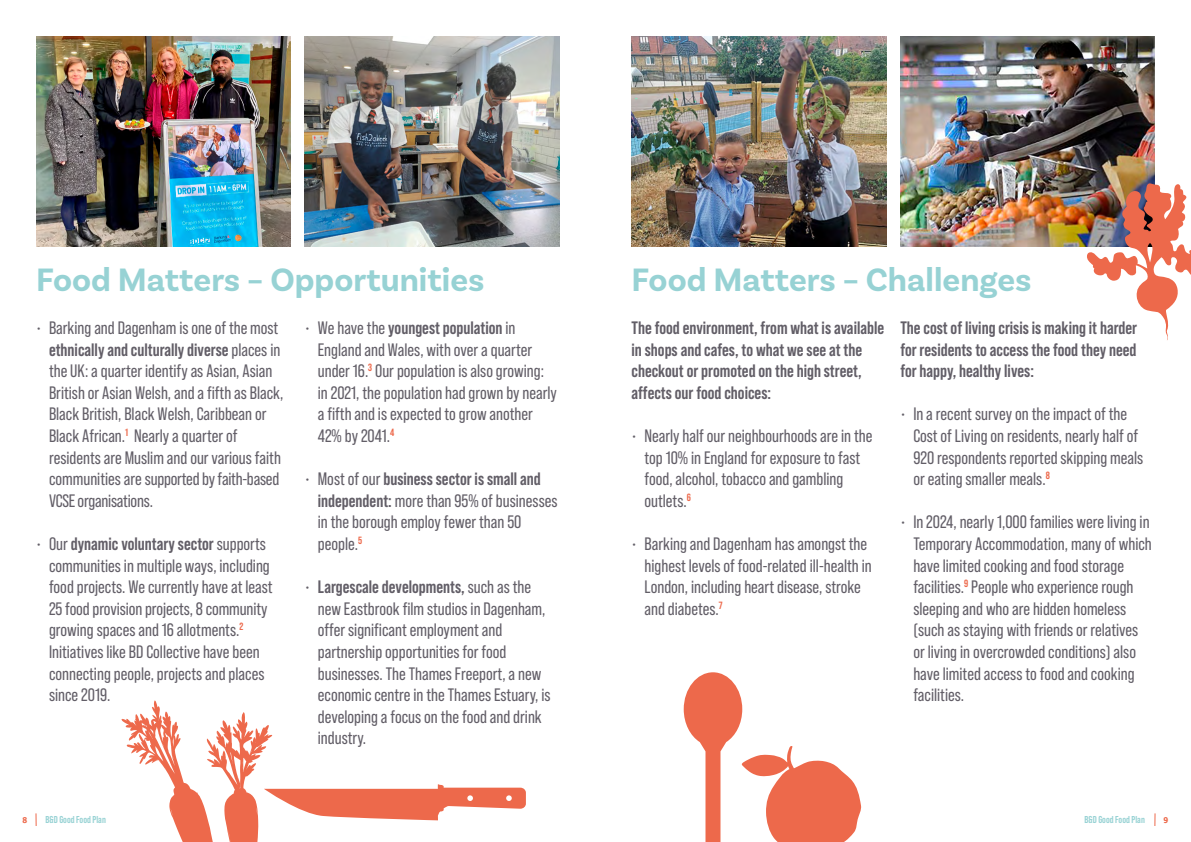
<style>
.page{position:relative;width:1191px;height:842px;background:#fff}
.page>*{position:absolute;margin:0;border:0;box-sizing:border-box;transform-origin:0 0}
.t1{font:700 34px "Basic Sans";color:#97d2d4}
.t2{font:18px "Bebas Neue Pro";color:#625e67}
.t3{font:700 18px/21.6px "Bebas Neue Pro";color:#625e67}
.t4{font:700 10px "Bebas Neue Pro";color:#97d2d4}
.t5{font:700 9px "Signika Negative";color:#ed694b}
.s1{font-weight:400}
.s2{font-weight:700}
</style>
<div class="page">
<svg style="left:35px;top:813px;width:2px;height:13px"></svg>
<svg style="left:1154px;top:813px;width:1px;height:13px"></svg>
<img style="left:36px;top:36px;width:255px;height:211px">
<img style="left:631px;top:36px;width:255px;height:211px">
<img style="left:305px;top:36px;width:254px;height:211px">
<img style="left:900px;top:36px;width:255px;height:211px">
<img style="left:1086px;top:181px;width:105px;height:159px">
<svg style="left:683px;top:672px;width:178px;height:170px"></svg>
<svg style="left:121px;top:700px;width:405px;height:142px"></svg>
<p class="t1" style="left:36px;top:259px;width:450px">Food Matters – Opportunities</p>
<p class="t1" style="left:631px;top:259px;width:401px">Food Matters – Challenges</p>
<p class="t3" style="left:305px;top:317px;width:212px"><span class="s1">• We have the</span> youngest population <span class="s1">in</span></p>
<p class="t2" style="left:318px;top:339px;width:216px">England and Wales, with over a quarter</p>
<p class="t2" style="left:318px;top:361px;width:228px">under 16.<sup>3</sup> Our population is also growing:</p>
<p class="t2" style="left:318px;top:382px;width:241px">in 2021, the population had grown by nearly</p>
<p class="t2" style="left:318px;top:404px;width:217px">a fifth and is expected to grow another</p>
<p class="t2" style="left:318px;top:426px;width:78px">42% by 2041.<sup>4</sup></p>
<p class="t3" style="left:305px;top:468px;width:237px"><span class="s1">• Most of our</span> business sector is small and</p>
<p class="t2" style="left:318px;top:490px;width:241px"><span class="s2">independent:</span> more than 95% of businesses</p>
<p class="t2" style="left:318px;top:512px;width:205px">in the borough employ fewer than 50</p>
<p class="t2" style="left:318px;top:534px;width:46px">people.<sup>5</sup></p>
<p class="t3" style="left:305px;top:576px;width:228px"><span class="s1">•</span> Largescale developments, <span class="s1">such as the</span></p>
<p class="t2" style="left:318px;top:598px;width:229px">new Eastbrook film studios in Dagenham,</p>
<p class="t2" style="left:318px;top:620px;width:186px">offer significant employment and</p>
<p class="t2" style="left:318px;top:642px;width:190px">partnership opportunities for food</p>
<p class="t2" style="left:318px;top:663px;width:225px">businesses. The Thames Freeport, a new</p>
<p class="t2" style="left:318px;top:685px;width:234px">economic centre in the Thames Estuary, is</p>
<p class="t2" style="left:318px;top:706px;width:225px">developing a focus on the food and drink</p>
<p class="t2" style="left:318px;top:728px;width:50px">industry.</p>
<p class="t2" style="left:36px;top:318px;width:244px">• Barking and Dagenham is one of the most</p>
<p class="t3" style="left:49px;top:338px;width:233px">ethnically and culturally diverse <span class="s1">places in</span></p>
<p class="t2" style="left:49px;top:361px;width:225px">the UK: a quarter identify as Asian, Asian</p>
<p class="t2" style="left:49px;top:382px;width:236px">British or Asian Welsh, and a fifth as Black,</p>
<p class="t2" style="left:49px;top:404px;width:219px">Black British, Black Welsh, Caribbean or</p>
<p class="t2" style="left:49px;top:426px;width:190px">Black African.<sup>1</sup> Nearly a quarter of</p>
<p class="t2" style="left:49px;top:447px;width:233px">residents are Muslim and our various faith</p>
<p class="t2" style="left:49px;top:469px;width:232px">communities are supported by faith-based</p>
<p class="t2" style="left:49px;top:490px;width:105px">VCSE organisations.</p>
<p class="t3" style="left:36px;top:533px;width:231px"><span class="s1">• Our</span> dynamic voluntary sector <span class="s1">supports</span></p>
<p class="t2" style="left:49px;top:555px;width:222px">communities in multiple ways, including</p>
<p class="t2" style="left:49px;top:577px;width:225px">food projects. We currently have at least</p>
<p class="t2" style="left:49px;top:598px;width:220px">25 food provision projects, 8 community</p>
<p class="t2" style="left:49px;top:620px;width:196px">growing spaces and 16 allotments.<sup>2</sup></p>
<p class="t2" style="left:49px;top:642px;width:212px">Initiatives like BD Collective have been</p>
<p class="t2" style="left:49px;top:663px;width:217px">connecting people, projects and places</p>
<p class="t2" style="left:49px;top:685px;width:63px">since 2019.</p>
<p class="t3" style="left:631px;top:317px;width:254px">The food environment, from what is available in shops and cafes, to what we see at the checkout or promoted on the high street,</p>
<p class="t3" style="left:631px;top:381px;width:141px">affects our food choices:</p>
<p class="t2" style="left:631px;top:426px;width:242px">• Nearly half our neighbourhoods are in the</p>
<p class="t2" style="left:644px;top:447px;width:217px">top 10% in England for exposure to fast</p>
<p class="t2" style="left:644px;top:469px;width:200px">food, alcohol, tobacco and gambling</p>
<p class="t2" style="left:644px;top:490px;width:48px">outlets.<sup>6</sup></p>
<p class="t2" style="left:631px;top:534px;width:237px">• Barking and Dagenham has amongst the</p>
<p class="t2" style="left:644px;top:555px;width:229px">highest levels of food-related ill-health in</p>
<p class="t2" style="left:644px;top:577px;width:218px">London, including heart disease, stroke</p>
<p class="t2" style="left:644px;top:598px;width:80px">and diabetes.<sup>7</sup></p>
<p class="t3" style="left:900px;top:317px;width:238px;text-align:justify">The cost of living crisis is making it harder for residents to access the food they need for happy, healthy lives:</p>
<p class="t2" style="left:900px;top:404px;width:228px">• In a recent survey on the impact of the</p>
<p class="t2" style="left:913px;top:426px;width:226px">Cost of Living on residents, nearly half of</p>
<p class="t2" style="left:913px;top:447px;width:231px">920 respondents reported skipping meals</p>
<p class="t2" style="left:913px;top:469px;width:138px">or eating smaller meals.<sup>8</sup></p>
<p class="t2" style="left:900px;top:512px;width:251px">• In 2024, nearly 1,000 families were living in</p>
<p class="t2" style="left:913px;top:534px;width:240px">Temporary Accommodation, many of which</p>
<p class="t2" style="left:913px;top:555px;width:212px">have limited cooking and food storage</p>
<p class="t2" style="left:913px;top:577px;width:222px">facilities.<sup>9</sup> People who experience rough</p>
<p class="t2" style="left:913px;top:598px;width:214px">sleeping and who are hidden homeless</p>
<p class="t2" style="left:913px;top:620px;width:226px">(such as staying with friends or relatives</p>
<p class="t2" style="left:913px;top:642px;width:224px">or living in overcrowded conditions) also</p>
<p class="t2" style="left:913px;top:663px;width:223px">have limited access to food and cooking</p>
<p class="t2" style="left:913px;top:685px;width:52px">facilities.</p>
<p class="t5" style="left:23px;top:814px;width:6px">8</p>
<p class="t4" style="left:45px;top:814px;width:62px">B&amp;D Good Food Plan</p>
<p class="t4" style="left:1084px;top:814px;width:62px">B&amp;D Good Food Plan</p>
<p class="t5" style="left:1163px;top:814px;width:6px">9</p>
</div>
